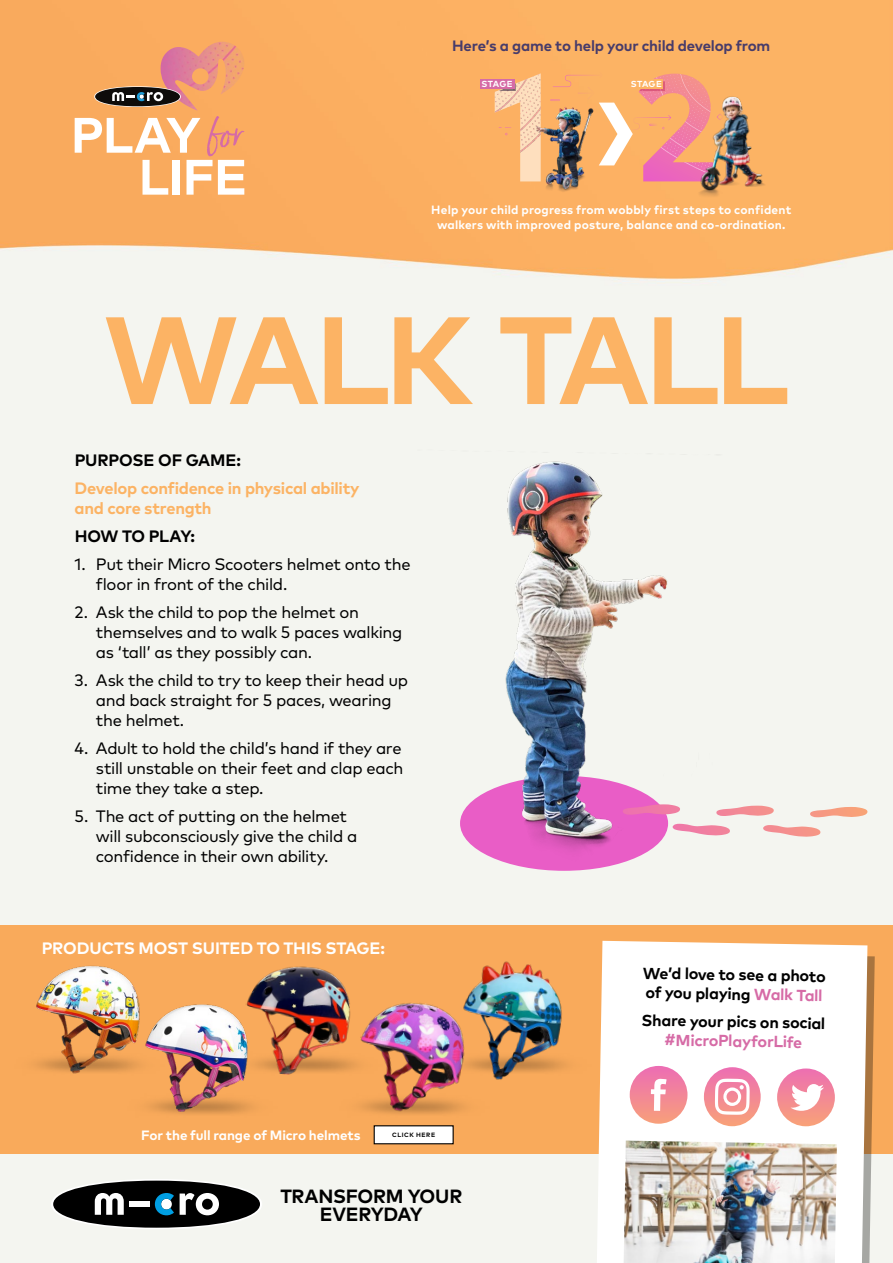
<style>
.page{position:relative;width:893px;height:1263px;background:#fff}
.page>*{position:absolute;margin:0;border:0;box-sizing:border-box;transform-origin:0 0}
.t1{font:700 123.9px "Mark OT";letter-spacing:-.04em;color:#fcb364}
.t2{font:700 19.05px/17.7px "Mark OT";letter-spacing:-.015em;color:#000;text-align:center}
.t3{font:16.5px/19.8px "Mark OT";letter-spacing:-.02em;color:#000}
.t4{font:700 16.5px/19.8px "Mark OT";letter-spacing:-.015em;color:#fcb364}
.t5{font:700 16.5px "Mark OT";letter-spacing:-.01em;color:#fff}
.t6{font:700 16.5px "Mark OT";letter-spacing:-.01em;color:#000}
.t7{font:700 16.05px/19.2px "Mark OT";color:#000}
.t8{font:700 15px "Mark OT";letter-spacing:-.015em;color:#483c6a}
.t9{font:700 13.5px "Mark OT";letter-spacing:-.01em;color:#fff}
.t10{font:700 12px/14.4px "Mark OT";letter-spacing:.015em;color:#fff;text-align:center}
.t11{font:700 8.7px "Mark OT";letter-spacing:.025em;color:#fff}
.t12{font:700 6.15px "Mark OT";letter-spacing:.085em;color:#000}
.s1{color:#d66ba6}
</style>
<div class="page">
<img style="left:0;top:0;width:893px;height:294px">
<div style="left:0;top:294px;width:893px;height:969px;background:#f4f5f0"></div>
<div style="left:0;top:926px;width:893px;height:228px;background:#f9aa5b"></div>
<div style="left:374px;top:1126px;width:79px;height:18px;background:#fff"></div>
<div style="left:374px;top:1125px;width:80px;height:19px;border:1px solid #000"></div>
<svg style="left:51px;top:1179px;width:211px;height:50px"></svg>
<div style="left:53px;top:1180px;width:207px;height:48px;background:#000;border-radius:50%"></div>
<svg style="left:95px;top:1193px;width:29px;height:22px"></svg>
<svg style="left:180px;top:1193px;width:39px;height:22px"></svg>
<svg style="left:155px;top:1193px;width:19px;height:22px"></svg>
<div style="left:129px;top:1201px;width:21px;height:6px;background:#fff"></div>
<svg style="left:867px;top:952px;width:8px;height:311px"></svg>
<img style="left:161px;top:44px;width:51px;height:38px">
<svg style="left:75px;top:82px;width:169px;height:113px"></svg>
<img style="left:681px;top:85px;width:109px;height:119px">
<img style="left:530px;top:102px;width:79px;height:97px">
<svg style="left:495px;top:73px;width:46px;height:108px;background:#f9c491"></svg>
<div style="left:480px;top:79px;width:34px;height:10px;background:#d66ba6"></div>
<img style="left:550px;top:72px;width:188px;height:109px">
<div style="left:597px;top:941px;width:270px;height:322px;background:#fff"></div>
<svg style="left:629px;top:1066px;width:59px;height:58px;background:#f6abb7"></svg>
<svg style="left:704px;top:1067px;width:57px;height:59px;background:#f7b4bc"></svg>
<svg style="left:777px;top:1068px;width:58px;height:58px;background:#f7b5bd"></svg>
<img style="left:624px;top:1140px;width:213px;height:123px">
<img style="left:460px;top:461px;width:222px;height:410px">
<svg style="left:671px;top:824px;width:59px;height:12px"></svg>
<svg style="left:622px;top:804px;width:58px;height:11px"></svg>
<svg style="left:763px;top:825px;width:58px;height:12px"></svg>
<svg style="left:716px;top:806px;width:58px;height:10px"></svg>
<svg style="left:810px;top:807px;width:58px;height:10px"></svg>
<img style="left:37px;top:965px;width:102px;height:38px">
<img style="left:175px;top:1004px;width:44px;height:40px">
<img style="left:247px;top:966px;width:103px;height:37px">
<img style="left:394px;top:1002px;width:34px;height:42px">
<img style="left:465px;top:961px;width:96px;height:42px">
<img style="left:35px;top:1003px;width:140px;height:71px">
<img style="left:219px;top:1003px;width:175px;height:72px">
<img style="left:428px;top:1003px;width:175px;height:87px">
<img style="left:326px;top:1044px;width:175px;height:87px">
<img style="left:113px;top:1044px;width:175px;height:70px">
<p class="t8" style="left:452px;top:36px;width:320px">Here’s a game to help your child develop from</p>
<p class="t11" style="left:481px;top:78px;width:33px">STAGE</p>
<p class="t11" style="left:631px;top:79px;width:33px">STAGE</p>
<p class="t10" style="left:431px;top:202px;width:361px">Help your child progress from wobbly first steps to confident walkers with improved posture, balance and co-ordination.</p>
<p class="t1" style="left:104px;top:280px;width:687px">WALK TALL</p>
<p class="t6" style="left:75px;top:449px;width:168px">PURPOSE OF GAME:</p>
<p class="t4" style="left:75px;top:478px;width:286px">Develop confidence in physical ability and core strength</p>
<p class="t6" style="left:75px;top:525px;width:122px">HOW TO PLAY:</p>
<p class="t3" style="left:96px;top:554px;width:316px;text-indent:-21px">1. Put their Micro Scooters helmet onto the floor in front of the child.</p>
<p class="t3" style="left:96px;top:602px;width:308px;text-indent:-21px">2. Ask the child to pop the helmet on themselves and to walk 5 paces walking as ‘tall’ as they possibly can.</p>
<p class="t3" style="left:96px;top:670px;width:314px;text-indent:-21px">3. Ask the child to try to keep their head up and back straight for 5 paces, wearing the helmet.</p>
<p class="t3" style="left:96px;top:738px;width:309px;text-align:justify;text-indent:-21px">4. Adult to hold the child’s hand if they are still unstable on their feet and clap each time they take a step.</p>
<p class="t3" style="left:96px;top:806px;width:263px;text-indent:-21px">5. The act of putting on the helmet will subconsciously give the child a confidence in their own ability.</p>
<p class="t5" style="left:42px;top:937px;width:345px">PRODUCTS MOST SUITED TO THIS STAGE:</p>
<p class="t9" style="left:141px;top:1126px;width:221px">For the full range of Micro helmets</p>
<p class="t12" style="left:392px;top:1131px;width:44px">CLICK HERE</p>
<p class="t2" style="left:280px;top:1187px;width:183px">TRANSFORM YOUR<br>EVERYDAY</p>
<p class="t7" style="left:643px;top:963px;width:184px;rotate:1deg">We’d love to see a photo of you playing <span class="s1">Walk Tall</span></p>
<p class="t7" style="left:642px;top:1010px;width:185px;text-align:center;rotate:1deg">Share your pics on social <span class="s1">#MicroPlayforLife</span></p>
</div>
